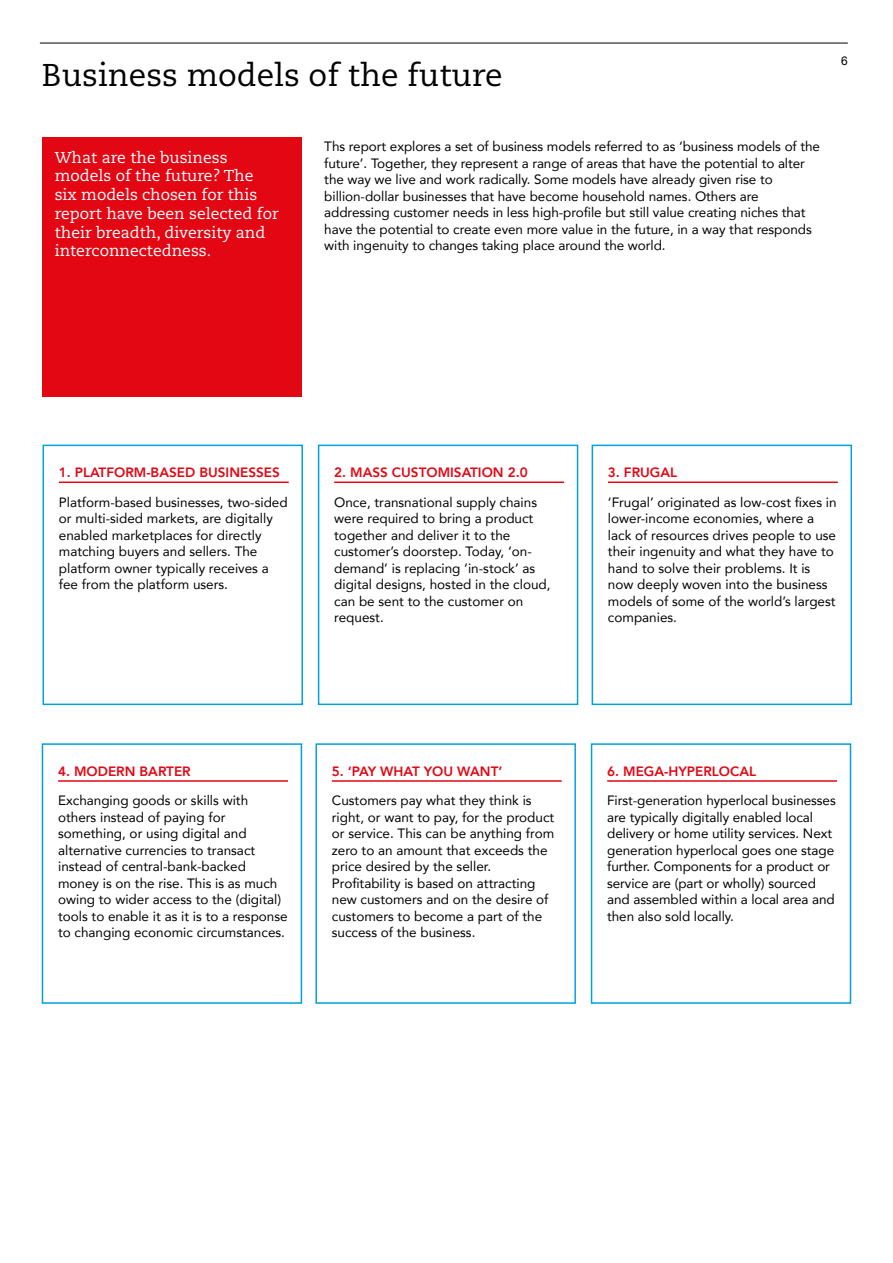
<style>
.page{position:relative;width:893px;height:1263px;background:#fff}
.page>*{position:absolute;margin:0;border:0;box-sizing:border-box;transform-origin:0 0}
.t1{font:31.5px "Caecilia LT Std";color:#000}
.t2{font:15.75px/18.8px "Caecilia LT Std";color:#fff}
.t3{font:13.5px/16.5px "Avenir";color:#000}
.t4{font:800 13.5px "Avenir";color:#e30613}
.t5{font:12px "Arial";color:#000}
</style>
<div class="page">
<div style="left:43px;top:445px;width:260px;height:260px;background:#fff;border:2px solid #00a1e0"></div>
<hr style="left:59px;top:481px;width:230px;height:2px;background:#e30613">
<div style="left:318px;top:445px;width:260px;height:260px;background:#fff;border:2px solid #00a1e0"></div>
<hr style="left:334px;top:481px;width:230px;height:2px;background:#e30613">
<div style="left:592px;top:445px;width:260px;height:260px;background:#fff;border:2px solid #00a1e0"></div>
<hr style="left:608px;top:481px;width:230px;height:2px;background:#e30613">
<div style="left:42px;top:743px;width:260px;height:261px;background:#fff;border:2px solid #00a1e0"></div>
<hr style="left:58px;top:780px;width:230px;height:2px;background:#e30613">
<div style="left:315px;top:743px;width:261px;height:261px;background:#fff;border:2px solid #00a1e0"></div>
<hr style="left:332px;top:780px;width:230px;height:2px;background:#e30613">
<div style="left:591px;top:743px;width:260px;height:261px;background:#fff;border:2px solid #00a1e0"></div>
<hr style="left:607px;top:780px;width:230px;height:2px;background:#e30613">
<hr style="left:40px;top:43px;width:808px;height:1px;background:#000">
<div style="left:42px;top:138px;width:259px;height:259px;background:#e30613"></div>
<h1 class="t1" style="left:42px;top:56px;width:462px">Business models of the future</h1>
<p class="t2" style="left:55px;top:148px;width:225px">What are the business models of the future? The six models chosen for this report have been selected for their breadth, diversity and interconnectedness.</p>
<p class="t3" style="left:324px;top:138px;width:497px">Ths report explores a set of business models referred to as ‘business models of the future’. Together, they represent a range of areas that have the potential to alter the way we live and work radically. Some models have already given rise to billion-dollar businesses that have become household names. Others are addressing customer needs in less high-profile but still value creating niches that have the potential to create even more value in the future, in a way that responds with ingenuity to changes taking place around the world.</p>
<p class="t5" style="left:841px;top:52px;width:8px">6</p>
<p class="t4" style="left:59px;top:462px;width:222px">1. PLATFORM-BASED BUSINESSES</p>
<p class="t3" style="left:59px;top:493px;width:230px">Platform-based businesses, two-sided or multi-sided markets, are digitally enabled marketplaces for directly matching buyers and sellers. The platform owner typically receives a fee from the platform users.</p>
<p class="t4" style="left:334px;top:462px;width:195px">2. MASS CUSTOMISATION 2.0</p>
<p class="t3" style="left:334px;top:493px;width:218px">Once, transnational supply chains were required to bring a product together and deliver it to the customer’s doorstep. Today, ‘on&shy;demand’ is replacing ‘in-stock’ as digital designs, hosted in the cloud, can be sent to the customer on request.</p>
<p class="t4" style="left:608px;top:462px;width:71px">3. FRUGAL</p>
<p class="t3" style="left:608px;top:493px;width:230px">‘Frugal’ originated as low-cost fixes in lower-income economies, where a lack of resources drives people to use their ingenuity and what they have to hand to solve their problems. It is now deeply woven into the business models of some of the world’s largest companies.</p>
<p class="t4" style="left:58px;top:761px;width:134px">4. MODERN BARTER</p>
<p class="t3" style="left:58px;top:792px;width:231px">Exchanging goods or skills with others instead of paying for something, or using digital and alternative currencies to transact instead of central-bank-backed money is on the rise. This is as much owing to wider access to the (digital) tools to enable it as it is to a response to changing economic circumstances.</p>
<p class="t4" style="left:332px;top:761px;width:172px">5. ‘PAY WHAT YOU WANT’</p>
<p class="t3" style="left:332px;top:792px;width:224px">Customers pay what they think is right, or want to pay, for the product or service. This can be anything from zero to an amount that exceeds the price desired by the seller.<br>Profitability is based on attracting new customers and on the desire of customers to become a part of the success of the business.</p>
<p class="t4" style="left:607px;top:761px;width:150px">6. MEGA-HYPERLOCAL</p>
<p class="t3" style="left:607px;top:792px;width:230px">First-generation hyperlocal businesses are typically digitally enabled local delivery or home utility services. Next generation hyperlocal goes one stage further. Components for a product or service are (part or wholly) sourced and assembled within a local area and then also sold locally.</p>
</div>
